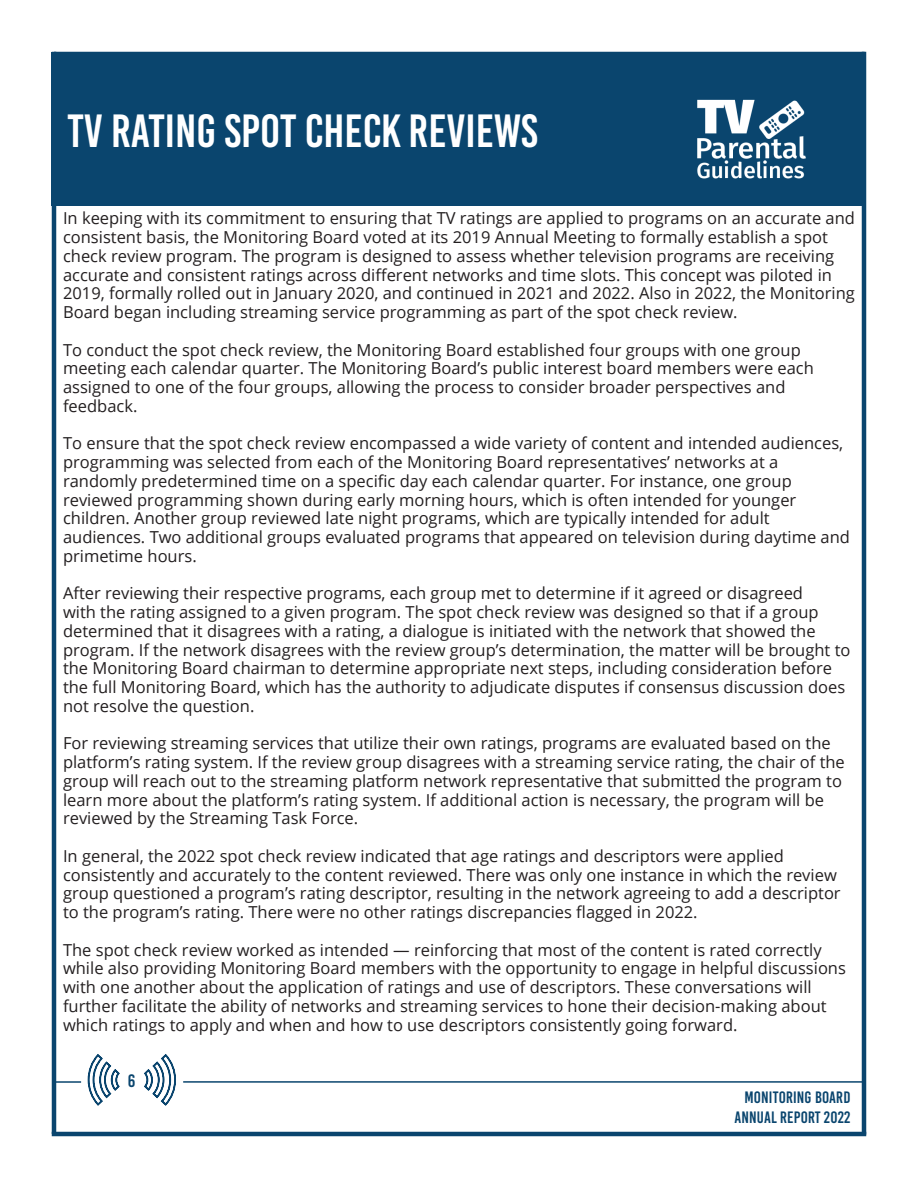
<style>
.page{position:relative;width:918px;height:1188px;background:#fff}
.page>*{position:absolute;margin:0;border:0;box-sizing:border-box;transform-origin:0 0}
.t1{font:46.5px "Bebas Kai";color:#fff}
.t2{font:18px "Bebas Kai";color:#0a456e}
.t3{font:16.5px/18.8px "Open Sans";color:#231f20}
.t4{font:16.5px "Bebas Kai";letter-spacing:.01em;color:#0a456e}
</style>
<div class="page">
<svg style="left:87px;top:1054px;width:33px;height:52px"></svg>
<svg style="left:144px;top:1054px;width:32px;height:52px"></svg>
<hr style="left:183px;top:1081px;width:679px;height:2px;background:#0a456e">
<hr style="left:54px;top:1081px;width:27px;height:2px;background:#0a456e">
<hr style="left:52px;top:52px;width:4px;height:1082px;background:#0a456e">
<hr style="left:862px;top:52px;width:4px;height:1083px;background:#0a456e">
<hr style="left:52px;top:1132px;width:814px;height:4px;background:#0a456e">
<div style="left:52px;top:52px;width:814px;height:153px;background:#0a456e"></div>
<img style="left:672px;top:99px;width:158px;height:107px">
<p class="t1" style="left:68px;top:106px;width:472px">TV RATING SPOT CHECK REVIEWS</p>
<p class="t3" style="left:63px;top:209px;width:793px">In keeping with its commitment to ensuring that TV ratings are applied to programs on an accurate and consistent basis, the Monitoring Board voted at its 2019 Annual Meeting to formally establish a spot check review program. The program is designed to assess whether television programs are receiving accurate and consistent ratings across different networks and time slots. This concept was piloted in 2019, formally rolled out in January 2020, and continued in 2021 and 2022. Also in 2022, the Monitoring Board began including streaming service programming as part of the spot check review.</p>
<p class="t3" style="left:63px;top:340px;width:752px">To conduct the spot check review, the Monitoring Board established four groups with one group meeting each calendar quarter. The Monitoring Board’s public interest board members were each assigned to one of the four groups, allowing the process to consider broader perspectives and feedback.</p>
<p class="t3" style="left:63px;top:434px;width:789px">To ensure that the spot check review encompassed a wide variety of content and intended audiences, programming was selected from each of the Monitoring Board representatives’ networks at a randomly predetermined time on a specific day each calendar quarter. For instance, one group reviewed programming shown during early morning hours, which is often intended for younger children. Another group reviewed late night programs, which are typically intended for adult audiences. Two additional groups evaluated programs that appeared on television during daytime and primetime hours.</p>
<p class="t3" style="left:63px;top:584px;width:789px">After reviewing their respective programs, each group met to determine if it agreed or disagreed<br>with the rating assigned to a given program. The spot check review was designed so that if a group determined that it disagrees with a rating, a dialogue is initiated with the network that showed the program. If the network disagrees with the review group’s determination, the matter will be brought to the Monitoring Board chairman to determine appropriate next steps, including consideration before the full Monitoring Board, which has the authority to adjudicate disputes if consensus discussion does not resolve the question.</p>
<p class="t3" style="left:63px;top:734px;width:783px">For reviewing streaming services that utilize their own ratings, programs are evaluated based on the platform’s rating system. If the review group disagrees with a streaming service rating, the chair of the group will reach out to the streaming platform network representative that submitted the program to learn more about the platform’s rating system. If additional action is necessary, the program will be reviewed by the Streaming Task Force.</p>
<p class="t3" style="left:63px;top:846px;width:779px">In general, the 2022 spot check review indicated that age ratings and descriptors were applied consistently and accurately to the content reviewed. There was only one instance in which the review group questioned a program’s rating descriptor, resulting in the network agreeing to add a descriptor to the program’s rating. There were no other ratings discrepancies flagged in 2022.</p>
<p class="t3" style="left:63px;top:940px;width:784px">The spot check review worked as intended — reinforcing that most of the content is rated correctly while also providing Monitoring Board members with the opportunity to engage in helpful discussions with one another about the application of ratings and use of descriptors. These conversations will further facilitate the ability of networks and streaming services to hone their decision-making about which ratings to apply and when and how to use descriptors consistently going forward.</p>
<p class="t2" style="left:128px;top:1071px;width:9px">6</p>
<p class="t4" style="left:744px;top:1089px;width:108px">MONITORING BOARD</p>
<p class="t4" style="left:734px;top:1108px;width:118px">ANNUAL REPORT 2022</p>
</div>
